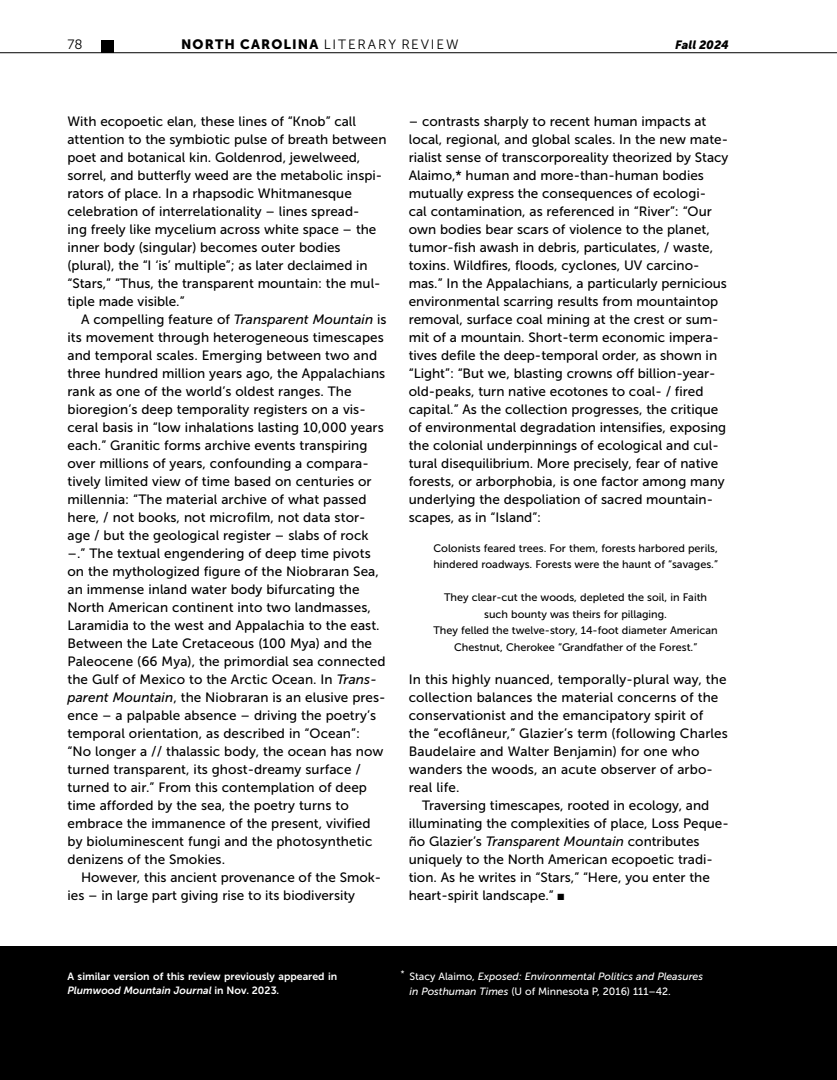
<style>
.page{position:relative;width:837px;height:1080px;background:#fff}
.page>*{position:absolute;margin:0;border:0;box-sizing:border-box;transform-origin:0 0}
.t1{font:13.5px/18px "Museo Sans 500";color:#000}
.t2{font:13.5px "Museo Sans 300";letter-spacing:.14em;color:#000}
.t3{font:italic 12px "Museo Sans 900";color:#000}
.t4{font:10.8px/16.5px "Museo Sans 500";color:#000}
.t5{font:italic 10.5px/14.2px "Museo Sans 500";color:#fff}
.t6{font:10.5px/14.2px "Museo Sans 700";color:#fff}
.s1{font-family:"Museo Sans 900"}
.s2{font-style:italic}
.s3{font-style:normal}
</style>
<div class="page">
<hr style="left:0;top:52px;width:837px;height:1px;background:#000">
<div style="left:101px;top:40px;width:13px;height:13px;background:#000"></div>
<div style="left:0;top:946px;width:837px;height:134px;background:#000"></div>
<p class="t2" style="left:68px;top:37px;width:17px">78</p>
<p class="t2" style="left:181px;top:37px;width:279px"><span class="s1">NORTH CAROLINA</span> LITERARY REVIEW</p>
<p class="t3" style="left:675px;top:38px;width:55px">Fall 2024</p>
<p class="t1" style="left:68px;top:112px;width:321px">With ecopoetic elan, these lines of “Knob” call attention to the symbiotic pulse of breath between poet and botanical kin. Goldenrod, jewelweed, sorrel, and butterfly weed are the metabolic inspi&shy;rators of place. In a rhapsodic Whitmanesque celebration of interrelationality – lines spread-<br>ing freely like mycelium across white space – the inner body (singular) becomes outer bodies (plural), the “I ‘is’ multiple”; as later declaimed in “Stars,” “Thus, the transparent mountain: the mul&shy;tiple made visible.”</p>
<p class="t1" style="left:68px;top:310px;width:321px;text-indent:14px">A compelling feature of <span class="s2">Transparent Mountain</span> is its movement through heterogeneous timescapes and temporal scales. Emerging between two and three hundred million years ago, the Appalachians rank as one of the world’s oldest ranges. The bioregion’s deep temporality registers on a vis&shy;ceral basis in “low inhalations lasting 10,000 years each.” Granitic forms archive events transpiring over millions of years, confounding a compara&shy;tively limited view of time based on centuries or millennia: “The material archive of what passed here, / not books, not microfilm, not data stor&shy;age / but the geological register – slabs of rock –.” The textual engendering of deep time pivots on the mythologized figure of the Niobraran Sea, an immense inland water body bifurcating the North American continent into two landmasses, Laramidia to the west and Appalachia to the east.<br>Between the Late Cretaceous (100 Mya) and the Paleocene (66 Mya), the primordial sea connected the Gulf of Mexico to the Arctic Ocean. In <span class="s2">Trans&shy;parent Mountain</span>, the Niobraran is an elusive pres&shy;ence – a palpable absence – driving the poetry’s temporal orientation, as described in “Ocean”: “No longer a // thalassic body, the ocean has now turned transparent, its ghost-dreamy surface / turned to air.” From this contemplation of deep time afforded by the sea, the poetry turns to embrace the immanence of the present, vivified by bioluminescent fungi and the photosynthetic denizens of the Smokies.</p>
<p class="t1" style="left:68px;top:868px;width:315px;text-indent:14px">However, this ancient provenance of the Smok&shy;ies – in large part giving rise to its biodiversity</p>
<p class="t1" style="left:409px;top:112px;width:321px">– contrasts sharply to recent human impacts at local, regional, and global scales. In the new mate&shy;rialist sense of transcorporeality theorized by Stacy Alaimo,* human and more-than-human bodies mutually express the consequences of ecologi-<br>cal contamination, as referenced in “River”: “Our own bodies bear scars of violence to the planet, tumor-fish awash in debris, particulates, / waste, toxins. Wildfires, floods, cyclones, UV carcino&shy;mas.” In the Appalachians, a particularly pernicious environmental scarring results from mountaintop removal, surface coal mining at the crest or sum&shy;mit of a mountain. Short-term economic impera&shy;tives defile the deep-temporal order, as shown in “Light”: “But we, blasting crowns off billion-year&shy;old-peaks, turn native ecotones to coal- / fired capital.” As the collection progresses, the critique of environmental degradation intensifies, exposing the colonial underpinnings of ecological and cul&shy;tural disequilibrium. More precisely, fear of native forests, or arborphobia, is one factor among many underlying the despoliation of sacred mountain&shy;scapes, as in “Island”:</p>
<p class="t4" style="left:433px;top:540px;width:286px">Colonists feared trees. For them, forests harbored perils, hindered roadways. Forests were the haunt of “savages.”</p>
<p class="t4" style="left:433px;top:590px;width:286px;text-align:center">They clear-cut the woods, depleted the soil, in Faith such bounty was theirs for pillaging.<br>They felled the twelve-story, 14-foot diameter American Chestnut, Cherokee “Grandfather of the Forest.”</p>
<p class="t1" style="left:409px;top:670px;width:321px">In this highly nuanced, temporally-plural way, the collection balances the material concerns of the conservationist and the emancipatory spirit of<br>the “ecoflâneur,” Glazier’s term (following Charles Baudelaire and Walter Benjamin) for one who wanders the woods, an acute observer of arbo&shy;real life.</p>
<p class="t1" style="left:409px;top:796px;width:321px;text-indent:14px">Traversing timescapes, rooted in ecology, and illuminating the complexities of place, Loss Peque&shy;ño Glazier’s <span class="s2">Transparent Mountain</span> contributes uniquely to the North American ecopoetic tradi&shy;tion. As he writes in “Stars,” “Here, you enter the heart-spirit landscape.” ■</p>
<p class="t6" style="left:68px;top:969px;width:271px">A similar version of this review previously appeared in<br><span class="s2">Plumwood Mountain Journal</span> in Nov. 2023.</p>
<p class="t5" style="left:410px;top:970px;width:295px;text-indent:-9px"><sup>*</sup> <span class="s3">Stacy Alaimo,</span> Exposed: Environmental Politics and Pleasures in Posthuman Times <span class="s3">(U of Minnesota P, 2016) 111–42.</span></p>
</div>
